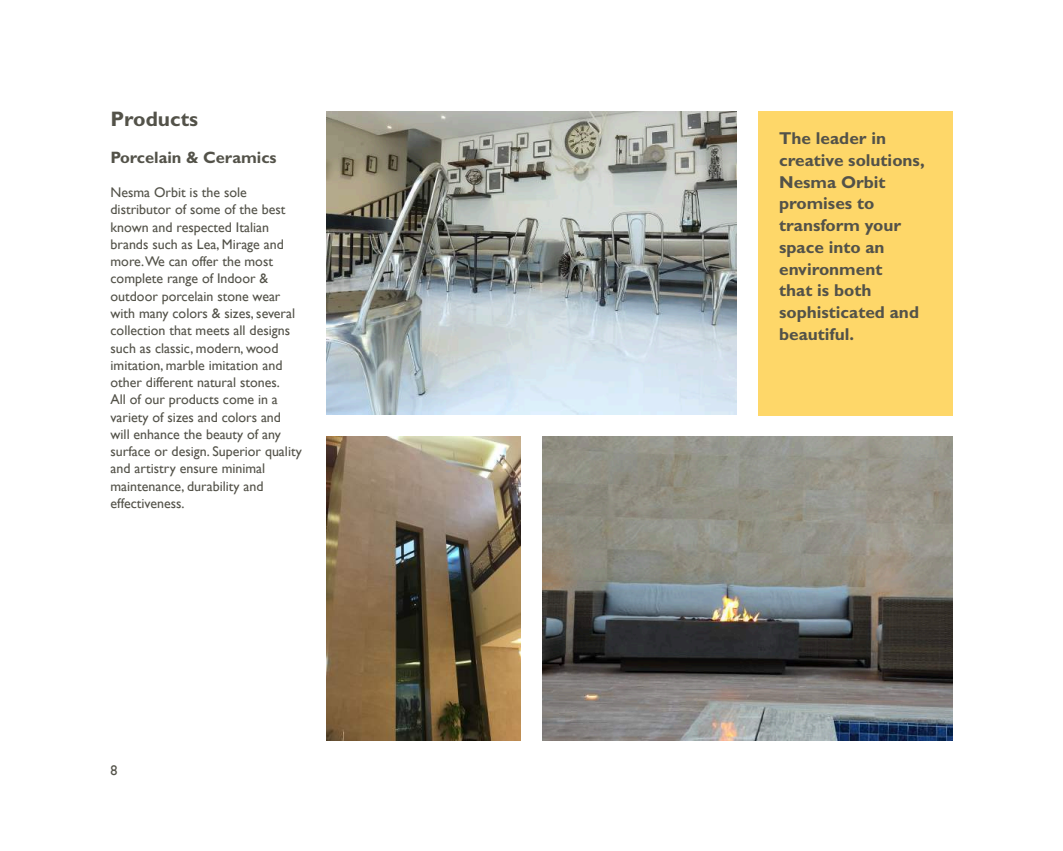
<style>
.page{position:relative;width:1063px;height:851px;background:#fff}
.page>*{position:absolute;margin:0;border:0;box-sizing:border-box;transform-origin:0 0}
.t1{font:700 21px "Gill Sans Std";color:#535249}
.t2{font:700 17.25px/21.8px "Gill Sans Std";color:#535249}
.t3{font:700 16.5px "Gill Sans Std";color:#535249}
.t4{font:13.95px/17.2px "Gill Sans";color:#535249}
</style>
<div class="page">
<img style="left:326px;top:111px;width:411px;height:304px">
<img style="left:326px;top:436px;width:195px;height:304px">
<img style="left:542px;top:436px;width:410px;height:304px">
<div style="left:758px;top:111px;width:194px;height:304px;background:#fed769"></div>
<h1 class="t1" style="left:111px;top:106px;width:89px">Products</h1>
<p class="t3" style="left:111px;top:147px;width:168px">Porcelain &amp; Ceramics</p>
<p class="t4" style="left:111px;top:184px;width:193px">Nesma Orbit is the sole distributor of some of the best known and respected Italian brands such as Lea, Mirage and more.We can offer the most complete range of Indoor &amp; outdoor porcelain stone wear with many colors &amp; sizes, several collection that meets all designs such as classic, modern, wood imitation, marble imitation and other different natural stones.<br>All of our products come in a variety of sizes and colors and will enhance the beauty of any surface or design. Superior quality and artistry ensure minimal maintenance, durability and effectiveness.</p>
<p class="t4" style="left:111px;top:761px;width:8px">8</p>
<p class="t2" style="left:779px;top:127px;width:147px">The leader in creative solutions,<br>Nesma Orbit promises to transform your space into an environment<br>that is both sophisticated and beautiful.</p>
</div>
